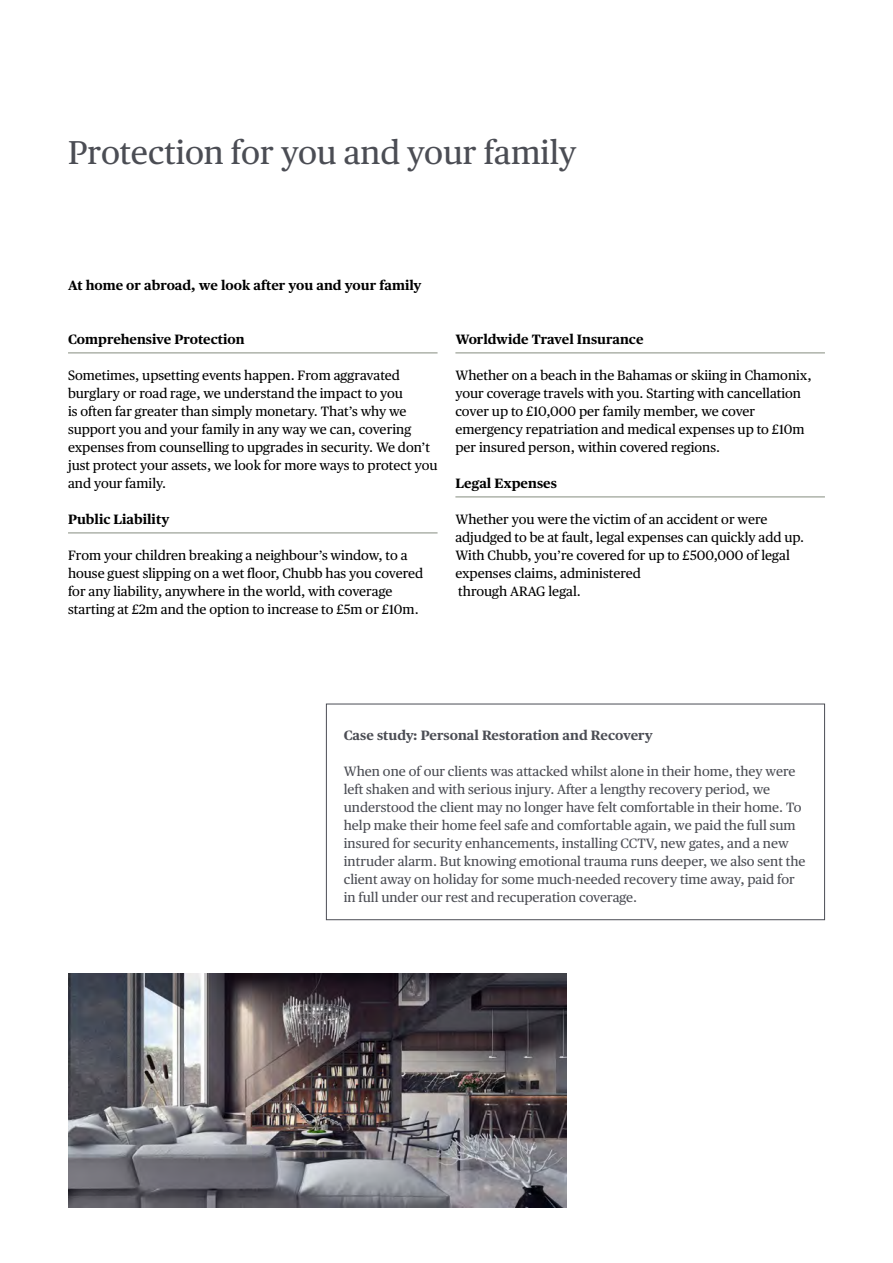
<style>
.page{position:relative;width:893px;height:1263px;background:#fff}
.page>*{position:absolute;margin:0;border:0;box-sizing:border-box;transform-origin:0 0}
.t1{font:33px "Chubb Publico Text";color:#4b4d54}
.t2{font:13.5px/18px "Chubb Publico Text";color:#000}
.t3{font:13.5px/18px "Chubb Publico Text";color:#4b4d54}
.t4{font:700 13.5px "Chubb Publico Text";color:#000}
.t5{font:700 13.5px "Chubb Publico Text";color:#4b4d54}
</style>
<div class="page">
<div style="left:326px;top:704px;width:499px;height:216px;border:1px solid #4b4d54"></div>
<hr style="left:455px;top:496px;width:370px;height:2px;background:#aeb3aa">
<hr style="left:455px;top:352px;width:370px;height:2px;background:#aeb3aa">
<hr style="left:68px;top:532px;width:370px;height:2px;background:#aeb3aa">
<hr style="left:68px;top:352px;width:370px;height:2px;background:#aeb3aa">
<img style="left:68px;top:974px;width:499px;height:234px">
<h2 class="t1" style="left:68px;top:127px;width:510px">Protection for you and your family</h2>
<p class="t4" style="left:68px;top:274px;width:355px">At home or abroad, we look after you and your family</p>
<h3 class="t4" style="left:68px;top:328px;width:178px">Comprehensive Protection</h3>
<p class="t2" style="left:68px;top:365px;width:371px">Sometimes, upsetting events happen. From aggravated burglary or road rage, we understand the impact to you<br>is often far greater than simply monetary. That’s why we support you and your family in any way we can, covering expenses from counselling to upgrades in security. We don’t just protect your assets, we look for more ways to protect you and your family.</p>
<h3 class="t4" style="left:68px;top:508px;width:103px">Public Liability</h3>
<p class="t2" style="left:68px;top:545px;width:357px">From your children breaking a neighbour’s window, to a house guest slipping on a wet floor, Chubb has you covered for any liability, anywhere in the world, with coverage starting at £2m and the option to increase to £5m or £10m.</p>
<h3 class="t4" style="left:455px;top:328px;width:190px">Worldwide Travel Insurance</h3>
<p class="t2" style="left:455px;top:365px;width:358px">Whether on a beach in the Bahamas or skiing in Chamonix, your coverage travels with you. Starting with cancellation cover up to £10,000 per family member, we cover emergency repatriation and medical expenses up to £10m per insured person, within covered regions.</p>
<h3 class="t4" style="left:455px;top:472px;width:103px">Legal Expenses</h3>
<p class="t2" style="left:455px;top:509px;width:350px">Whether you were the victim of an accident or were adjudged to be at fault, legal expenses can quickly add up.<br>With Chubb, you’re covered for up to £500,000 of legal expenses claims, administered<br>through ARAG legal.</p>
<p class="t5" style="left:344px;top:724px;width:310px">Case study: Personal Restoration and Recovery</p>
<p class="t3" style="left:344px;top:761px;width:463px">When one of our clients was attacked whilst alone in their home, they were left shaken and with serious injury. After a lengthy recovery period, we understood the client may no longer have felt comfortable in their home. To help make their home feel safe and comfortable again, we paid the full sum insured for security enhancements, installing CCTV, new gates, and a new intruder alarm. But knowing emotional trauma runs deeper, we also sent the client away on holiday for some much-needed recovery time away, paid for in full under our rest and recuperation coverage.</p>
</div>
